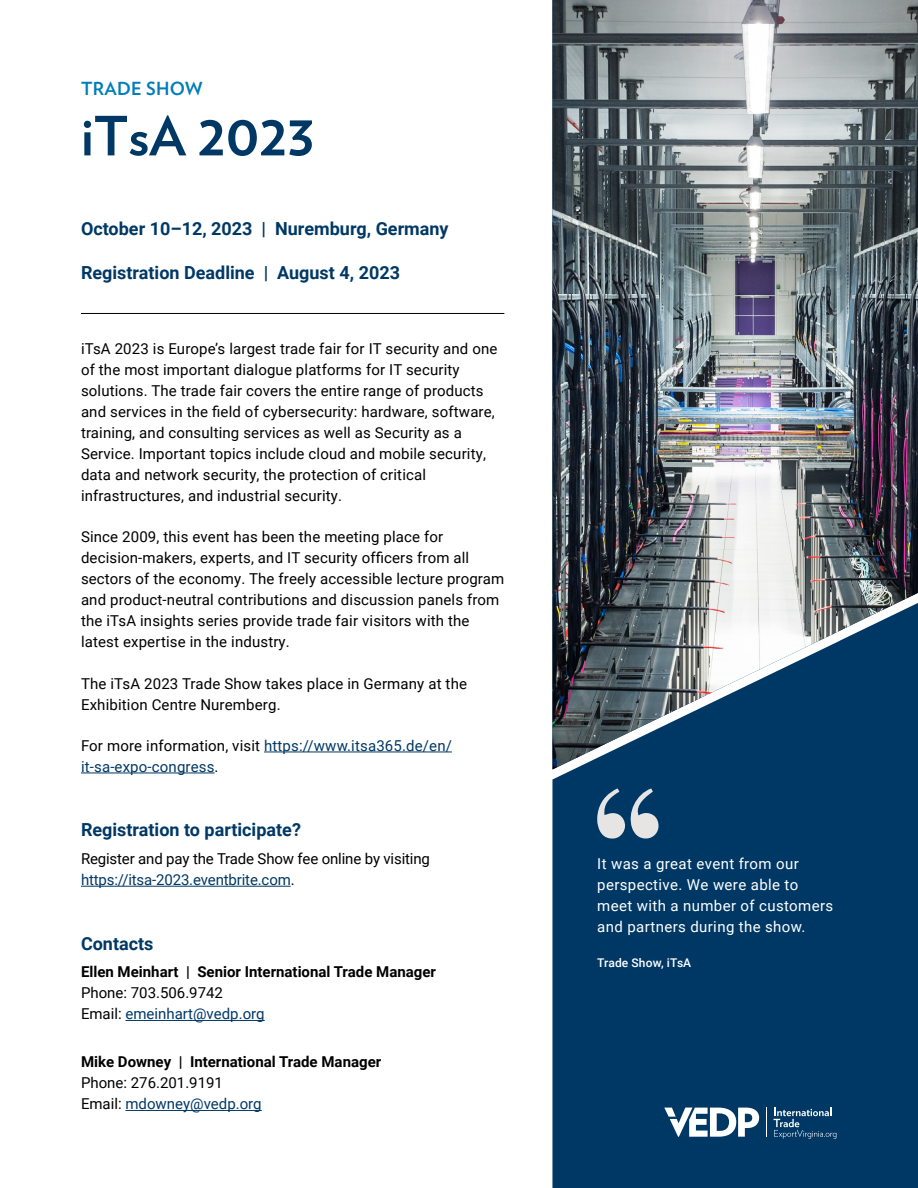
<style>
.page{position:relative;width:918px;height:1188px;background:#fff}
.page>*{position:absolute;margin:0;border:0;box-sizing:border-box;transform-origin:0 0}
.t1{font:700 54px "Verlag";color:#003865}
.t2{font:700 18px "Roboto";color:#003865}
.t3{font:700 18px "Verlag";letter-spacing:.015em;color:#007dba}
.t4{font:15px/21px "Roboto";letter-spacing:.01em;color:#000}
.t5{font:15px/21px "Roboto";letter-spacing:.025em;color:#fff}
.t6{font:700 15px "Roboto";color:#000}
.t7{font:15px/21px "Roboto";letter-spacing:-.01em;color:#000}
.t8{font:15px/21px "Roboto";letter-spacing:.01em;color:#003865}
.t9{font:500 12px "Roboto";letter-spacing:.01em;color:#fff}
.s1{font-size:60px}
.s2{color:#000}
.s3{color:#003865}
</style>
<div class="page">
<hr style="left:264px;top:752px;width:188px;height:1px;background:#003865">
<hr style="left:81px;top:773px;width:134px;height:1px;background:#003865">
<hr style="left:81px;top:886px;width:210px;height:1px;background:#003865">
<hr style="left:125px;top:1020px;width:140px;height:1px;background:#003865">
<hr style="left:125px;top:1110px;width:137px;height:1px;background:#003865">
<div style="left:552px;top:770px;width:366px;height:418px;background:#003865"></div>
<img style="left:552px;top:0;width:366px;height:770px">
<svg style="left:664px;top:1108px;width:95px;height:29px"></svg>
<svg style="left:766px;top:1108px;width:1px;height:29px"></svg>
<svg style="left:774px;top:1108px;width:62px;height:31px;background:#2a597e"></svg>
<hr style="left:81px;top:313px;width:423px;height:1px;background:#000">
<svg style="left:597px;top:788px;width:62px;height:51px;background:#69879f"></svg>
<p class="t3" style="left:81px;top:75px;width:123px">TRADE SHOW</p>
<h1 class="t1" style="left:81px;top:93px;width:235px">iTsA <span class="s1">2023</span></h1>
<p class="t2" style="left:81px;top:216px;width:369px">October 10–12, 2023 | Nuremburg, Germany</p>
<p class="t2" style="left:81px;top:260px;width:321px">Registration Deadline | August 4, 2023</p>
<p class="t4" style="left:81px;top:338px;width:418px">iTsA 2023 is Europe’s largest trade fair for IT security and one of the most important dialogue platforms for IT security solutions. The trade fair covers the entire range of products and services in the field of cybersecurity: hardware, software, training, and consulting services as well as Security as a Service. Important topics include cloud and mobile security, data and network security, the protection of critical infrastructures, and industrial security.</p>
<p class="t4" style="left:81px;top:526px;width:425px">Since 2009, this event has been the meeting place for decision-makers, experts, and IT security officers from all sectors of the economy. The freely accessible lecture program and product-neutral contributions and discussion panels from the iTsA insights series provide trade fair visitors with the latest expertise in the industry.</p>
<p class="t4" style="left:81px;top:672px;width:388px">The iTsA 2023 Trade Show takes place in Germany at the<br>Exhibition Centre Nuremberg.</p>
<p class="t8" style="left:81px;top:734px;width:372px"><span class="s2">For more information, visit</span> https://www.itsa365.de/en/ it-sa-expo-congress<span class="s2">.</span></p>
<p class="t2" style="left:81px;top:817px;width:221px">Registration to participate?</p>
<p class="t7" style="left:81px;top:848px;width:351px">Register and pay the Trade Show fee online by visiting <span class="s3">https://itsa-2023.eventbrite.com</span>.</p>
<p class="t2" style="left:81px;top:931px;width:74px">Contacts</p>
<p class="t6" style="left:81px;top:962px;width:357px">Ellen Meinhart | Senior International Trade Manager</p>
<p class="t4" style="left:81px;top:982px;width:185px">Phone: 703.506.9742<br>Email: <span class="s3">emeinhart@vedp.org</span></p>
<p class="t6" style="left:81px;top:1052px;width:302px">Mike Downey | International Trade Manager</p>
<p class="t4" style="left:81px;top:1072px;width:182px">Phone: 276.201.9191<br>Email: <span class="s3">mdowney@vedp.org</span></p>
<p class="t5" style="left:597px;top:853px;width:237px">It was a great event from our perspective. We were able to meet with a number of customers and partners during the show.</p>
<p class="t9" style="left:597px;top:954px;width:96px">Trade Show, iTsA</p>
</div>
